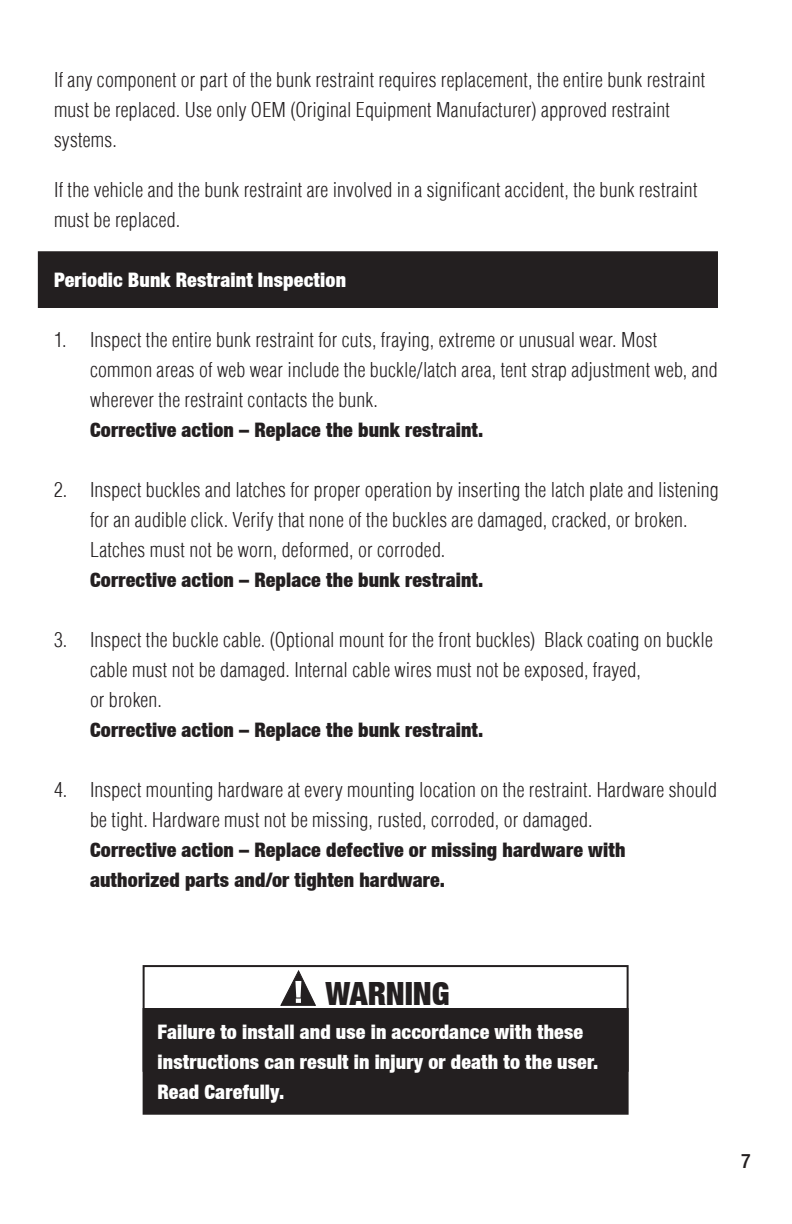
<style>
.page{position:relative;width:792px;height:1224px;background:#fff}
.page>*{position:absolute;margin:0;border:0;box-sizing:border-box;transform-origin:0 0}
.t1{font:900 condensed 32px "Helvetica Neue LT";letter-spacing:-.005em;color:#231f20}
.t2{font:300 condensed 20px/30px "Helvetica LT";letter-spacing:.01em;color:#231f20}
.t3{font:900 condensed 20px/30px "Helvetica Neue LT";letter-spacing:.01em;color:#231f20}
.t4{font:900 condensed 20px/30px "Helvetica Neue LT";letter-spacing:.01em;color:#fff}
.t5{font:500 condensed 20px "Helvetica Neue LT Std";color:#231f20}
</style>
<div class="page">
<div style="left:143px;top:965px;width:486px;height:107px;border:2px solid #231f20"></div>
<div style="left:144px;top:1009px;width:484px;height:105px;background:#231f20"></div>
<div style="left:143px;top:1008px;width:486px;height:107px;border:2px solid #231f20"></div>
<div style="left:39px;top:252px;width:678px;height:55px;background:#231f20"></div>
<div style="left:38px;top:251px;width:680px;height:57px;border:2px solid #231f20"></div>
<svg style="left:280px;top:970px;width:36px;height:36px"></svg>
<p class="t2" style="left:54px;top:65px;width:653px">If any component or part of the bunk restraint requires replacement, the entire bunk restraint must be replaced. Use only OEM (Original Equipment Manufacturer) approved restraint systems.</p>
<p class="t2" style="left:54px;top:175px;width:645px">If the vehicle and the bunk restraint are involved in a significant accident, the bunk restraint must be replaced.</p>
<p class="t4" style="left:54px;top:265px;width:294px">Periodic Bunk Restraint Inspection</p>
<p class="t2" style="left:90px;top:325px;width:629px;text-indent:-36px">1. Inspect the entire bunk restraint for cuts, fraying, extreme or unusual wear. Most common areas of web wear include the buckle/latch area, tent strap adjustment web, and wherever the restraint contacts the bunk.</p>
<p class="t3" style="left:90px;top:415px;width:395px">Corrective action – Replace the bunk restraint.</p>
<p class="t2" style="left:90px;top:475px;width:630px;text-indent:-36px">2. Inspect buckles and latches for proper operation by inserting the latch plate and listening for an audible click. Verify that none of the buckles are damaged, cracked, or broken.<br>Latches must not be worn, deformed, or corroded.</p>
<p class="t3" style="left:90px;top:565px;width:395px">Corrective action – Replace the bunk restraint.</p>
<p class="t2" style="left:90px;top:625px;width:624px;text-indent:-36px">3. Inspect the buckle cable. (Optional mount for the front buckles) Black coating on buckle cable must not be damaged. Internal cable wires must not be exposed, frayed,<br>or broken.</p>
<p class="t3" style="left:90px;top:715px;width:395px">Corrective action – Replace the bunk restraint.</p>
<p class="t2" style="left:90px;top:775px;width:628px;text-indent:-36px">4. Inspect mounting hardware at every mounting location on the restraint. Hardware should be tight. Hardware must not be missing, rusted, corroded, or damaged.</p>
<p class="t3" style="left:90px;top:835px;width:537px">Corrective action – Replace defective or missing hardware with authorized parts and/or tighten hardware.</p>
<h1 class="t1" style="left:326px;top:974px;width:125px">WARNING</h1>
<p class="t4" style="left:158px;top:1016px;width:442px">Failure to install and use in accordance with these instructions can result in injury or death to the user.<br>Read Carefully.</p>
<p class="t5" style="left:741px;top:1149px;width:11px">7</p>
</div>
